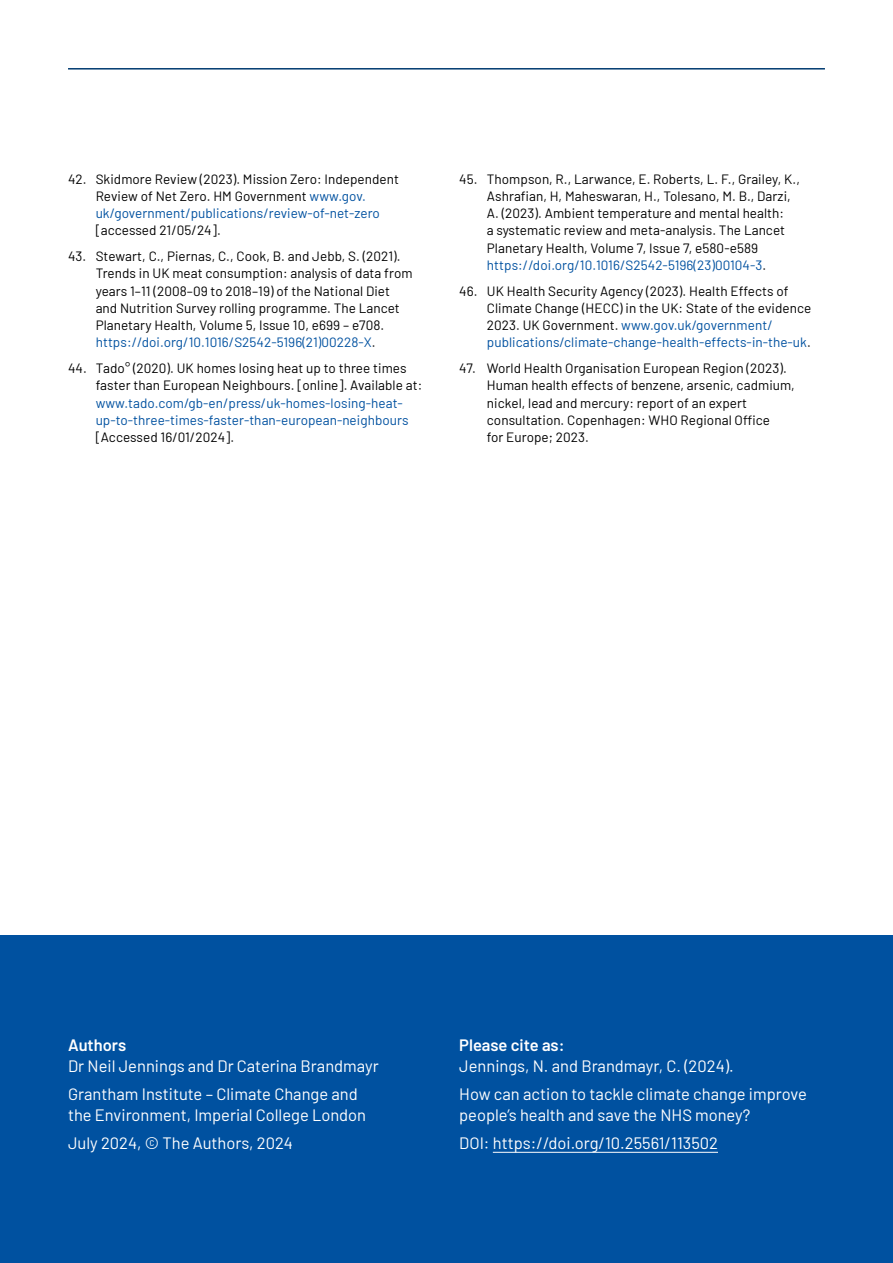
<style>
.page{position:relative;width:893px;height:1263px;background:#fff}
.page>*{position:absolute;margin:0;border:0;box-sizing:border-box;transform-origin:0 0}
.t1{font:16.5px/28.8px "Barlow";color:#fff}
.t2{font:600 16.5px "Barlow";color:#fff}
.t3{font:13.5px/17.2px "Barlow";letter-spacing:.005em;color:#000}
.t4{font:13.5px/17.2px "Barlow";letter-spacing:.005em;color:#0051a0}
.s1{color:#0051a0}
</style>
<div class="page">
<hr style="left:68px;top:68px;width:757px;height:2px;background:#003b70">
<div style="left:0;top:935px;width:893px;height:328px;background:#0051a0"></div>
<hr style="left:493px;top:1152px;width:225px;height:1px;background:#fff">
<p class="t3" style="left:96px;top:169px;width:305px;text-indent:-28px">42. Skidmore Review (2023). Mission Zero: Independent<br>Review of Net Zero. HM Government <span class="s1">www.gov. uk/government/publications/review-of-net-zero</span></p>
<p class="t3" style="left:96px;top:221px;width:127px">[accessed 21/05/24].</p>
<p class="t3" style="left:96px;top:247px;width:318px;text-indent:-28px">43. Stewart, C., Piernas, C., Cook, B. and Jebb, S. (2021).<br>Trends in UK meat consumption: analysis of data from years 1–11 (2008–09 to 2018–19) of the National Diet and Nutrition Survey rolling programme. The Lancet Planetary Health, Volume 5, Issue 10, e699 – e708. <span class="s1">https://doi.org/10.1016/S2542-5196(21)00228-X</span>.</p>
<p class="t3" style="left:96px;top:359px;width:328px;text-indent:-28px">44. Tado° (2020). UK homes losing heat up to three times faster than European Neighbours. [online]. Available at:</p>
<p class="t4" style="left:96px;top:393px;width:314px">www.tado.com/gb-en/press/uk-homes-losing-heat&shy;up-to-three-times-faster-than-european-neighbours</p>
<p class="t3" style="left:96px;top:428px;width:140px">[Accessed 16/01/2024].</p>
<p class="t3" style="left:487px;top:169px;width:314px;text-indent:-28px">45. Thompson, R., Larwance, E. Roberts, L. F., Grailey, K., Ashrafian, H, Maheswaran, H., Tolesano, M. B., Darzi, A. (2023). Ambient temperature and mental health:<br>a systematic review and meta-analysis. The Lancet Planetary Health, Volume 7, Issue 7, e580-e589 <span class="s1">https://doi.org/10.1016/S2542-5196(23)00104-3</span>.</p>
<p class="t3" style="left:487px;top:281px;width:326px;text-indent:-28px">46. UK Health Security Agency (2023). Health Effects of Climate Change (HECC) in the UK: State of the evidence 2023. UK Government. <span class="s1">www.gov.uk/government/ publications/climate-change-health-effects-in-the-uk</span>.</p>
<p class="t3" style="left:487px;top:359px;width:309px;text-indent:-28px">47. World Health Organisation European Region (2023).<br>Human health effects of benzene, arsenic, cadmium, nickel, lead and mercury: report of an expert consultation. Copenhagen: WHO Regional Office<br>for Europe; 2023.</p>
<p class="t2" style="left:68px;top:1033px;width:60px">Authors</p>
<p class="t1" style="left:68px;top:1050px;width:312px">Dr Neil Jennings and Dr Caterina Brandmayr<br>Grantham Institute – Climate Change and</p>
<p class="t1" style="left:68px;top:1099px;width:300px">the Environment, Imperial College London<br>July 2024, © The Authors, 2024</p>
<p class="t2" style="left:459px;top:1033px;width:107px">Please cite as:</p>
<p class="t1" style="left:459px;top:1050px;width:349px">Jennings, N. and Brandmayr, C. (2024).<br>How can action to tackle climate change improve</p>
<p class="t1" style="left:459px;top:1099px;width:293px">people’s health and save the NHS money?<br>DOI: https://doi.org/10.25561/113502</p>
</div>
